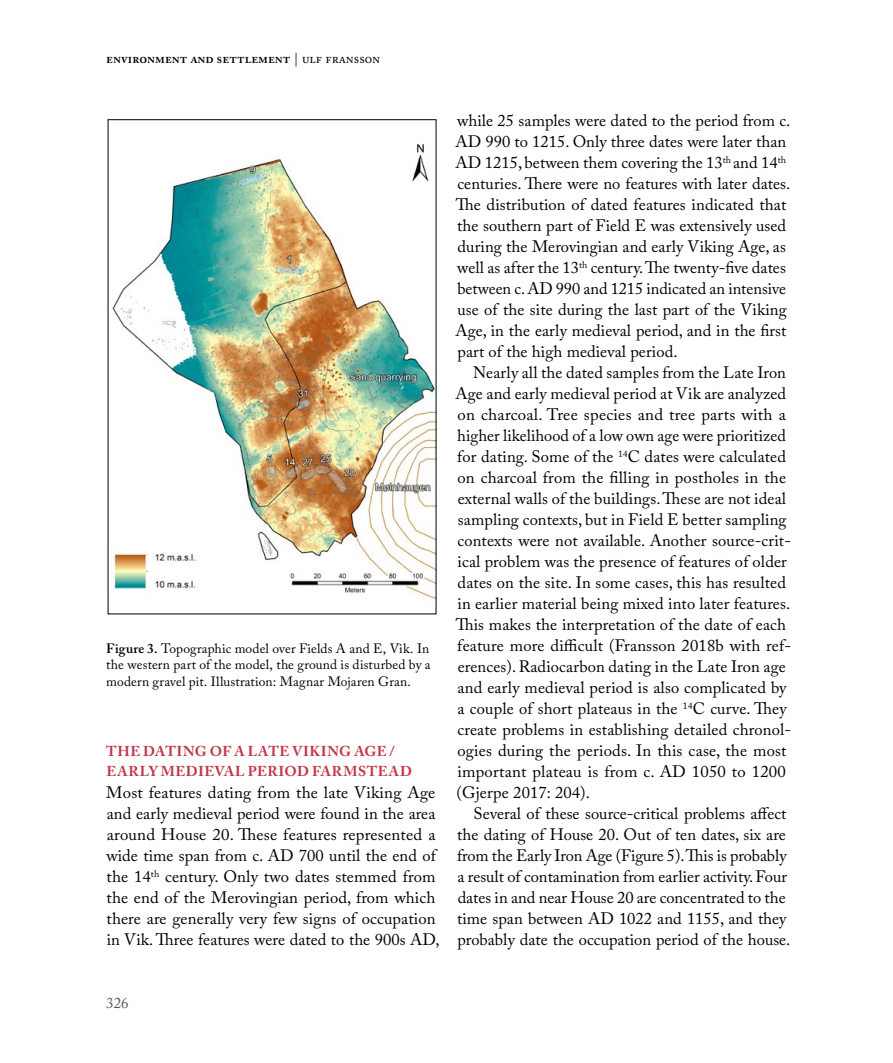
<style>
.page{position:relative;width:893px;height:1063px;background:#fff}
.page>*{position:absolute;margin:0;border:0;box-sizing:border-box;transform-origin:0 0}
.t1{font:16.5px/21px "Adobe Caslon Pro";letter-spacing:.005em;color:#000}
.t2{font:15px "Adobe Caslon Pro";color:#565655}
.t3{font:700 14.25px/20px "Adobe Caslon Pro";letter-spacing:.04em;color:#c2354a}
.t4{font:13.5px/16.2px "Adobe Caslon Pro";letter-spacing:.015em;color:#000;text-align:justify}
.t5{font:600 13.5px "Adobe Caslon Pro";color:#000}
.s1{font-weight:400}
.s2{font-weight:600}
</style>
<div class="page">
<img style="left:112px;top:144px;width:322px;height:455px">
<p class="t5" style="left:106px;top:50px;width:275px">Environment and settlement <span class="s1">| Ulf Fransson</span></p>
<p class="t4" style="left:106px;top:640px;width:326px"><span class="s2">Figure 3.</span> Topographic model over Fields A and E, Vik. In the western part of the model, the ground is disturbed by a modern gravel pit. Illustration: M agnar Mojaren Gran.</p>
<p class="t3" style="left:106px;top:741px;width:307px">THE DATING OF A LATE VIKING AGE /<br>EARLY MEDIEVAL PERIOD FARMSTEAD</p>
<p class="t1" style="left:106px;top:782px;width:335px">M ost features dating from the late Viking Age and early medieval period were found in the area around House 20. These features represented a wide time span from c. AD 700 until the end of the 14<sup>th</sup> century. Only two dates stemmed from the end of the Merovingian period, from which there are generally very few signs of occupation in Vik. Three features were dated to the 900s AD,</p>
<p class="t1" style="left:456px;top:110px;width:336px">while 25 samples were dated to the period from c.<br>AD 990 to 1215. Only three dates were later than AD 1215, between them covering the 13<sup>th</sup> and 14<sup>th </sup>centuries. There were no features with later dates.<br>The distribution of dated features indicated that the southern part of Field E was extensively used during the M erovingian and early Viking Age, as well as after the 13<sup>th</sup> century. The twenty-five dates between c. AD 990 and 1215 indicated an intensive use of the site during the last part of the Viking Age, in the early medieval period, and in the first part of the high medieval period.</p>
<p class="t1" style="left:456px;top:362px;width:337px;text-indent:18px">Nearly all the dated samples from the Late Iron Age and early medieval period at Vik are analyzed on charcoal. Tree species and tree parts with a higher likelihood of a low own age were prioritized for dating. Some of the <sup>14</sup>C dates were calculated on charcoal from the filling in postholes in the external walls of the buildings. These are not ideal sampling contexts, but in Field E better sampling contexts were not available. Another source-crit&shy;ical problem was the presence of features of older dates on the site. In some cases, this has resulted in earlier material being mixed into later features.<br>This makes the interpretation of the date of each feature more difficult (Fransson 2018b with ref&shy;erences). Radiocarbon dating in the Late Iron age and early medieval period is also complicated by a couple of short plateaus in the <sup>14</sup>C curve. They create problems in establishing detailed chronol&shy;ogies during the periods. In this case, the most important plateau is from c. AD 1050 to 1200 (Gjerpe 2017: 204).</p>
<p class="t1" style="left:457px;top:803px;width:335px;text-indent:16px">Several of these source-critical problems affect the dating of House 20. Out of ten dates, six are from the Early Iron Age (Figure 5). This is probably a result of contamination from earlier activity. Four dates in and near House 20 are concentrated to the time span between AD 1022 and 1155, and they probably date the occupation period of the house.</p>
<p class="t2" style="left:106px;top:994px;width:24px">326</p>
</div>
